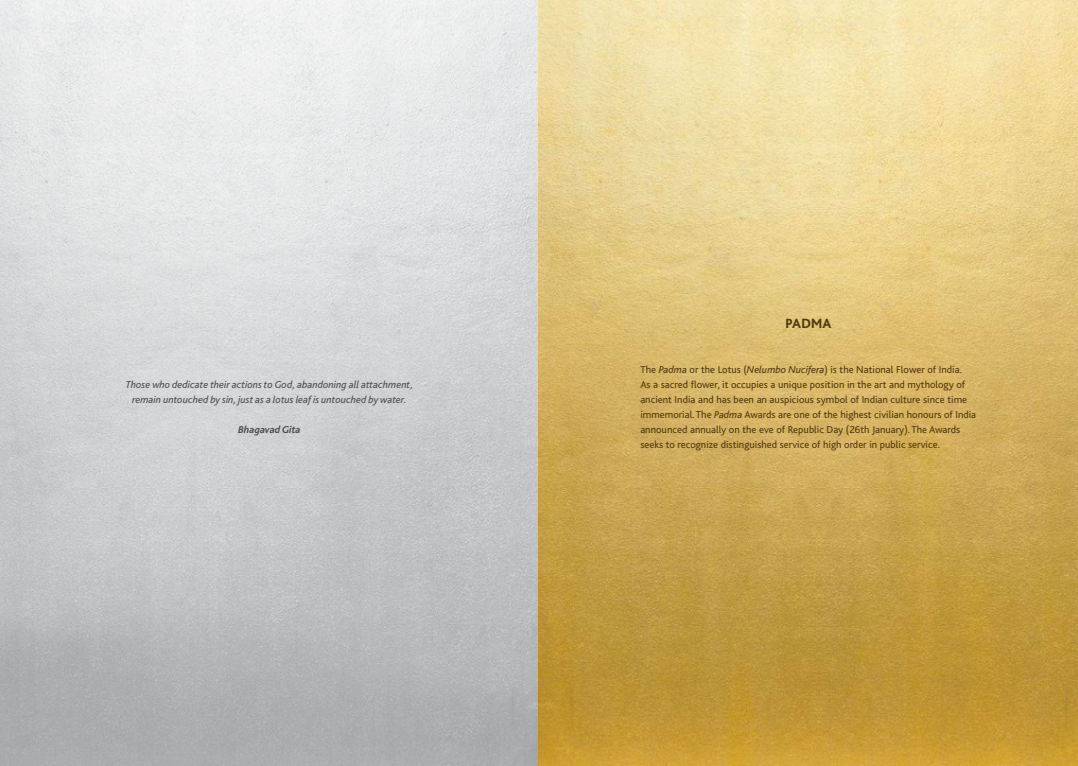
<style>
.page{position:relative;width:1078px;height:766px;background:#fff}
.page>*{position:absolute;margin:0;border:0;box-sizing:border-box;transform-origin:0 0}
.t1{font:800 14px "Bliss";letter-spacing:.01em;color:#54390e}
.t2{font:10.5px/15px "Bliss";color:#54390e}
.t3{font:italic 10.5px/15px "Bliss";color:#4d4d4f;text-align:center}
.t4{font:italic 700 10.5px "Bliss";color:#4d4d4f}
.s1{font-style:italic}
</style>
<div class="page">
<div style="left:0;top:0;width:539px;height:765px;background:linear-gradient(to bottom,#f4f4f5,#acadaf)"></div>
<svg style="left:539px;top:0;width:538px;height:765px;background:#d7b86c"></svg>
<p class="t3" style="left:126px;top:377px;width:289px">Those who dedicate their actions to God, abandoning all attachment, remain untouched by sin, just as a lotus leaf is untouched by water.</p>
<p class="t4" style="left:238px;top:424px;width:64px">Bhagavad Gita</p>
<h1 class="t1" style="left:785px;top:316px;width:47px">PADMA</h1>
<p class="t2" style="left:640px;top:362px;width:337px">The <span class="s1">Padma</span> or the Lotus (<span class="s1">Nelumbo Nucifera</span>) is the National Flower of India.<br>As a sacred flower, it occupies a unique position in the art and mythology of ancient India and has been an auspicious symbol of Indian culture since time immemorial. The <span class="s1">Padma</span> Awards are one of the highest civilian honours of India announced annually on the eve of Republic Day (26th January). The Awards seeks to recognize distinguished service of high order in public service.</p>
</div>
